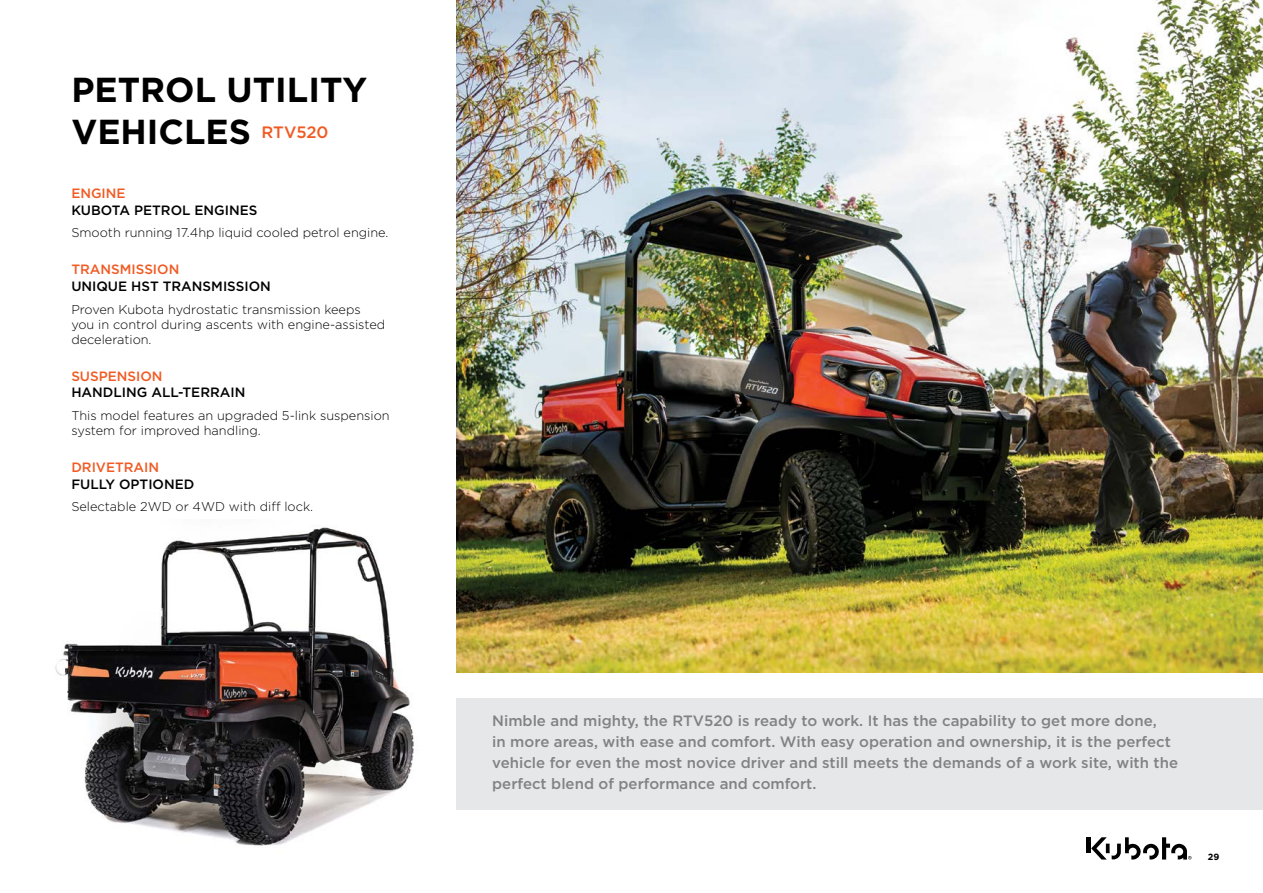
<style>
.page{position:relative;width:1263px;height:893px;background:#fff}
.page>*{position:absolute;margin:0;border:0;box-sizing:border-box;transform-origin:0 0}
.t1{font:700 34.65px/41.5px "Gotham HTF";color:#000}
.t2{font:500 15px/21px "Gotham HTF";color:#808285}
.t3{font:500 13.5px "Gotham HTF";color:#000}
.t4{font:500 13.5px "Gotham HTF";color:#f15a22}
.t5{font:300 12.75px/15px "Gotham HTF";color:#000}
.t6{font:700 9px "Gotham";color:#000}
</style>
<div class="page">
<div style="left:456px;top:698px;width:807px;height:112px;background:#e6e7e8"></div>
<img style="left:55px;top:527px;width:359px;height:319px">
<img style="left:456px;top:0;width:807px;height:672px">
<hr style="left:1086px;top:837px;width:4px;height:16px;background:#000">
<svg style="left:1091px;top:837px;width:100px;height:23px"></svg>
<h1 class="t1" style="left:71px;top:68px;width:297px">PETROL UTILITY<br>VEHICLES <sup>RTV520</sup></h1>
<p class="t4" style="left:71px;top:186px;width:56px">ENGINE</p>
<p class="t3" style="left:71px;top:202px;width:188px">KUBOTA PETROL ENGINES</p>
<p class="t5" style="left:71px;top:225px;width:319px">Smooth running 17.4hp liquid cooled petrol engine.</p>
<p class="t4" style="left:71px;top:262px;width:110px">TRANSMISSION</p>
<p class="t3" style="left:71px;top:279px;width:201px">UNIQUE HST TRANSMISSION</p>
<p class="t5" style="left:71px;top:301px;width:315px">Proven Kubota hydrostatic transmission keeps you in control during ascents with engine-assisted deceleration.</p>
<p class="t4" style="left:71px;top:368px;width:93px">SUSPENSION</p>
<p class="t3" style="left:71px;top:385px;width:176px">HANDLING ALL-TERRAIN</p>
<p class="t5" style="left:71px;top:408px;width:320px">This model features an upgraded 5-link suspension system for improved handling.</p>
<p class="t4" style="left:71px;top:460px;width:89px">DRIVETRAIN</p>
<p class="t3" style="left:71px;top:476px;width:125px">FULLY OPTIONED</p>
<p class="t5" style="left:71px;top:499px;width:243px">Selectable 2WD or 4WD with diff lock.</p>
<p class="t2" style="left:492px;top:710px;width:687px">Nimble and mighty, the RTV520 is ready to work. It has the capability to get more done,<br>in more areas, with ease and comfort. With easy operation and ownership, it is the perfect vehicle for even the most novice driver and still meets the demands of a work site, with the perfect blend of performance and comfort.</p>
<p class="t6" style="left:1208px;top:851px;width:13px">29</p>
</div>
